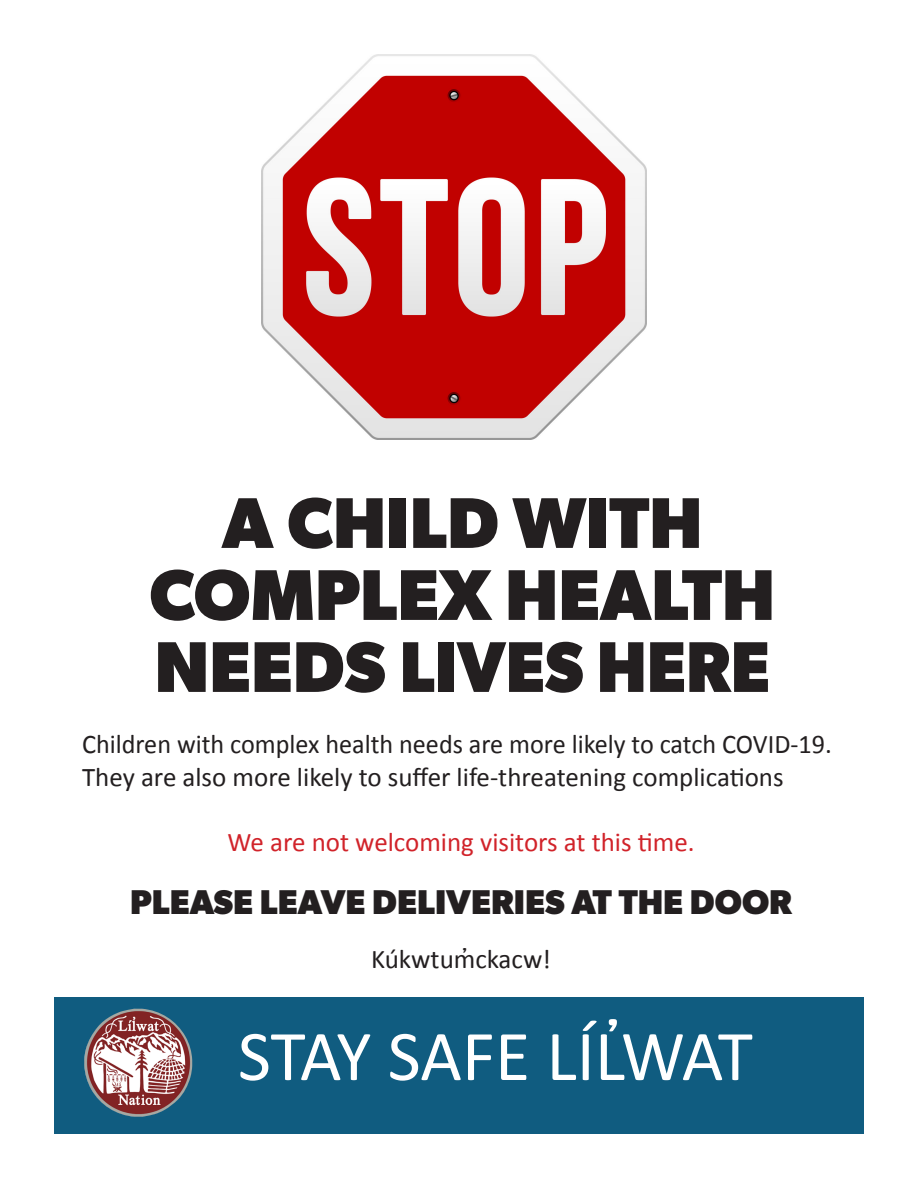
<style>
.page{position:relative;width:918px;height:1188px;background:#fff}
.page>*{position:absolute;margin:0;border:0;box-sizing:border-box;transform-origin:0 0}
.t1{font:700 72px/72px "Gibson";color:#231f20;text-align:center}
.t2{font:72px "Calibri";letter-spacing:-.025em;color:#fff}
.t3{font:700 34.5px "Gibson";color:#231f20}
.t4{font:27px/32.4px "Calibri";color:#231f20}
.t5{font:27px "Calibri";color:#d1232a}
</style>
<div class="page">
<div style="left:54px;top:998px;width:810px;height:136px;background:#105c80"></div>
<img style="left:84px;top:1009px;width:108px;height:108px">
<img style="left:261px;top:54px;width:386px;height:386px">
<p class="t1" style="left:149px;top:485px;width:627px">A CHILD WITH<br>COMPLEX HEALTH<br>NEEDS LIVES HERE</p>
<p class="t4" style="left:82px;top:728px;width:751px">Children with complex health needs are more likely to catch COVID-19.<br>They are also more likely to suffer life-threatening complications</p>
<p class="t5" style="left:228px;top:824px;width:469px">We are not welcoming visitors at this time.</p>
<p class="t3" style="left:130px;top:881px;width:663px">PLEASE LEAVE DELIVERIES AT THE DOOR</p>
<p class="t4" style="left:371px;top:942px;width:181px">Kúkwtum̓ckacw!</p>
<p class="t2" style="left:629px;top:1011px;width:27px">̓</p>
<p class="t2" style="left:238px;top:1011px;width:516px">STAY SAFE LÍLWAT</p>
</div>
